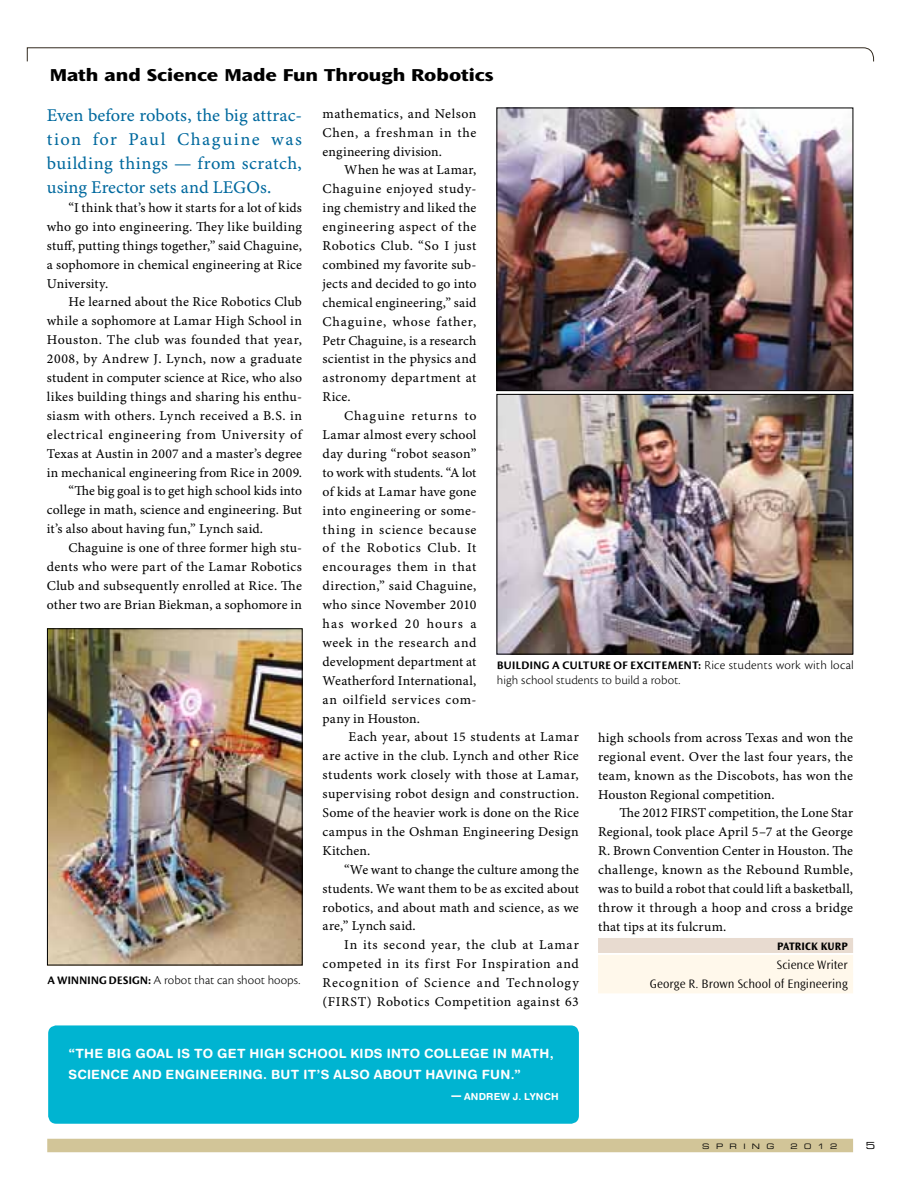
<style>
.page{position:relative;width:918px;height:1188px;background:#fff}
.page>*{position:absolute;margin:0;border:0;box-sizing:border-box;transform-origin:0 0}
.t1{font:18px/24px "Minion Pro Capt";letter-spacing:.01em;color:#00699e;text-align:justify}
.t2{font:800 expanded 18px "Ocean Sans Std";color:#000}
.t3{font:13.5px/18.9px "Minion Pro Capt";letter-spacing:.02em;color:#000;text-align:justify}
.t4{font:13.5px "Minion Pro Capt";letter-spacing:.04em;color:#000}
.t5{font:13.5px "Minion Pro Capt";color:#000}
.t6{font:700 12.75px/21px "Helvetica Rounded LT Std";letter-spacing:.025em;color:#fff}
.t7{font:12.75px "Cronos Pro Lt Capt";letter-spacing:.005em;color:#000}
.t8{font:300 12.75px/19px "Ocean Sans Std";letter-spacing:.005em;color:#000;text-align:right}
.t9{font:12px "Cronos Pro Bold Disp";letter-spacing:.035em;color:#000}
.t10{font:700 11.25px "Ocean Sans Std";letter-spacing:.01em;color:#000}
.t11{font:700 9.75px "Helvetica Rounded LT Std";letter-spacing:.025em;color:#fff}
.t12{font:9.75px "Eurostile LT Std Ex 2";color:#000}
.t13{font:7.5px "Eurostile LT Std Ex 2";letter-spacing:.85em;color:#000}
.s1{font-family:"Cronos Pro Lt Capt";font-size:12.75px}
.s2{font-family:"Cronos Pro Bold Disp";font-size:12px}
</style>
<div class="page">
<svg style="left:27px;top:47px;width:848px;height:15px"></svg>
<div style="left:47px;top:1139px;width:806px;height:13px;background:#d2c598"></div>
<div style="left:48px;top:1025px;width:531px;height:99px;background:#00b4d1;border-radius:8px"></div>
<div style="left:598px;top:938px;width:255px;height:15px;background:#e8dbd0"></div>
<div style="left:598px;top:955px;width:255px;height:19px;background:#fff8eb"></div>
<div style="left:598px;top:974px;width:255px;height:19px;background:#fff8eb"></div>
<img style="left:499px;top:110px;width:352px;height:279px">
<div style="left:497px;top:108px;width:356px;height:283px;border:1px solid #000"></div>
<img style="left:49px;top:631px;width:251px;height:332px">
<div style="left:47px;top:629px;width:255px;height:336px;border:1px solid #000"></div>
<img style="left:499px;top:396px;width:352px;height:256px">
<div style="left:497px;top:394px;width:356px;height:260px;border:1px solid #000"></div>
<h1 class="t2" style="left:50px;top:65px;width:445px">Math and Science Made Fun Through Robotics</h1>
<h1 class="t1" style="left:47px;top:104px;width:257px">Even before robots, the big attrac&shy;tion for Paul Chaguine was building things — from scratch, using Erector sets and LEGOs.</h1>
<p class="t3" style="left:47px;top:199px;width:257px;text-indent:22px">“I think that’s how it starts for a lot of kids who go into engineering. They like building stuff, putting things together,” said Chaguine, a sophomore in chemical engineering at Rice University.</p>
<p class="t3" style="left:68px;top:293px;width:235px">He learned about the Rice Robotics Club</p>
<p class="t3" style="left:47px;top:312px;width:257px">while a sophomore at Lamar High School in</p>
<p class="t3" style="left:47px;top:331px;width:257px">Houston. The club was founded that year,</p>
<p class="t3" style="left:47px;top:350px;width:257px">2008, by Andrew J. Lynch, now a graduate</p>
<p class="t3" style="left:47px;top:369px;width:257px">student in computer science at Rice, who also</p>
<p class="t3" style="left:47px;top:388px;width:257px">likes building things and sharing his enthu-</p>
<p class="t3" style="left:47px;top:407px;width:257px">siasm with others. Lynch received a B.S. in</p>
<p class="t4" style="left:47px;top:426px;width:257px">electrical engineering from University of</p>
<p class="t3" style="left:47px;top:444px;width:257px">Texas at Austin in 2007 and a master’s degree</p>
<p class="t3" style="left:47px;top:463px;width:257px">in mechanical engineering from Rice in 2009.</p>
<p class="t3" style="left:68px;top:482px;width:235px">“The big goal is to get high school kids into</p>
<p class="t3" style="left:47px;top:501px;width:257px">college in math, science and engineering. But</p>
<p class="t3" style="left:47px;top:520px;width:218px">it’s also about having fun,” Lynch said.</p>
<p class="t3" style="left:68px;top:539px;width:235px">Chaguine is one of three former high stu-</p>
<p class="t3" style="left:47px;top:558px;width:257px">dents who were part of the Lamar Robotics</p>
<p class="t3" style="left:47px;top:577px;width:257px">Club and subsequently enrolled at Rice. The</p>
<p class="t5" style="left:47px;top:596px;width:257px">other two are Brian Biekman, a sophomore in</p>
<p class="t3" style="left:323px;top:105px;width:155px">mathematics, and Nelson Chen, a freshman in the engineering division.</p>
<p class="t3" style="left:323px;top:161px;width:155px;text-indent:22px">When he was at Lamar, Chaguine enjoyed study&shy;ing chemistry and liked the engineering aspect of the Robotics Club. “So I just combined my favorite sub&shy;jects and decided to go into chemical engineering,” said Chaguine, whose father, Petr Chaguine, is a research scientist in the physics and astronomy department at Rice.</p>
<p class="t3" style="left:323px;top:407px;width:155px;text-indent:22px">Chaguine returns to Lamar almost every school day during “robot season” to work with students. “A lot of kids at Lamar have gone into engineering or some&shy;thing in science because of the Robotics Club. It encourages them in that direction,” said Chaguine, who since November 2010 has worked 20 hours a week in the research and development department at Weatherford International, an oilfield services com&shy;pany in Houston.</p>
<p class="t3" style="left:323px;top:728px;width:258px;text-indent:26px">Each year, about 15 students at Lamar are active in the club. Lynch and other Rice students work closely with those at Lamar, supervising robot design and construction.<br>Some of the heavier work is done on the Rice campus in the Oshman Engineering Design Kitchen.</p>
<p class="t3" style="left:323px;top:861px;width:258px;text-indent:22px">“We want to change the culture among the students. We want them to be as excited about robotics, and about math and science, as we are,” Lynch said.</p>
<p class="t3" style="left:323px;top:936px;width:258px;text-indent:22px">In its second year, the club at Lamar competed in its first For Inspiration and Recognition of Science and Technology (FIRST) Robotics Competition against 63</p>
<p class="t9" style="left:497px;top:658px;width:358px">BUILDING A CULTURE OF EXCITEMENT: <span class="s1">Rice students work with local</span></p>
<p class="t7" style="left:497px;top:673px;width:185px">high school students to build a robot.</p>
<p class="t3" style="left:598px;top:729px;width:257px">high schools from across Texas and won the regional event. Over the last four years, the team, known as the Discobots, has won the Houston Regional competition.</p>
<p class="t3" style="left:598px;top:804px;width:257px;text-indent:22px">The 2012 FIRST competition, the Lone Star Regional, took place April 5–7 at the George R. Brown Convention Center in Houston. The challenge, known as the Rebound Rumble, was to build a robot that could lift a basketball, throw it through a hoop and cross a bridge that tips at its fulcrum.</p>
<p class="t10" style="left:777px;top:940px;width:71px">PATRICK KURP</p>
<p class="t8" style="left:650px;top:955px;width:199px">Science Writer<br>George R. Brown School of Engineering</p>
<p class="t7" style="left:48px;top:973px;width:254px"><span class="s2">A WINNING DESIGN:</span> A robot that can shoot hoops.</p>
<p class="t6" style="left:68px;top:1043px;width:487px">“THE BIG GOAL IS TO GET HIGH SCHOOL KIDS INTO COLLEGE IN MATH,<br>SCIENCE AND ENGINEERING. BUT IT’S ALSO ABOUT HAVING FUN.”</p>
<p class="t11" style="left:451px;top:1091px;width:109px"><sup>—</sup> ANDREW J. LYNCH</p>
<p class="t13" style="left:702px;top:1141px;width:74px">Spr ing</p>
<p class="t13" style="left:791px;top:1141px;width:49px">2012</p>
<p class="t12" style="left:866px;top:1139px;width:11px">5</p>
</div>
